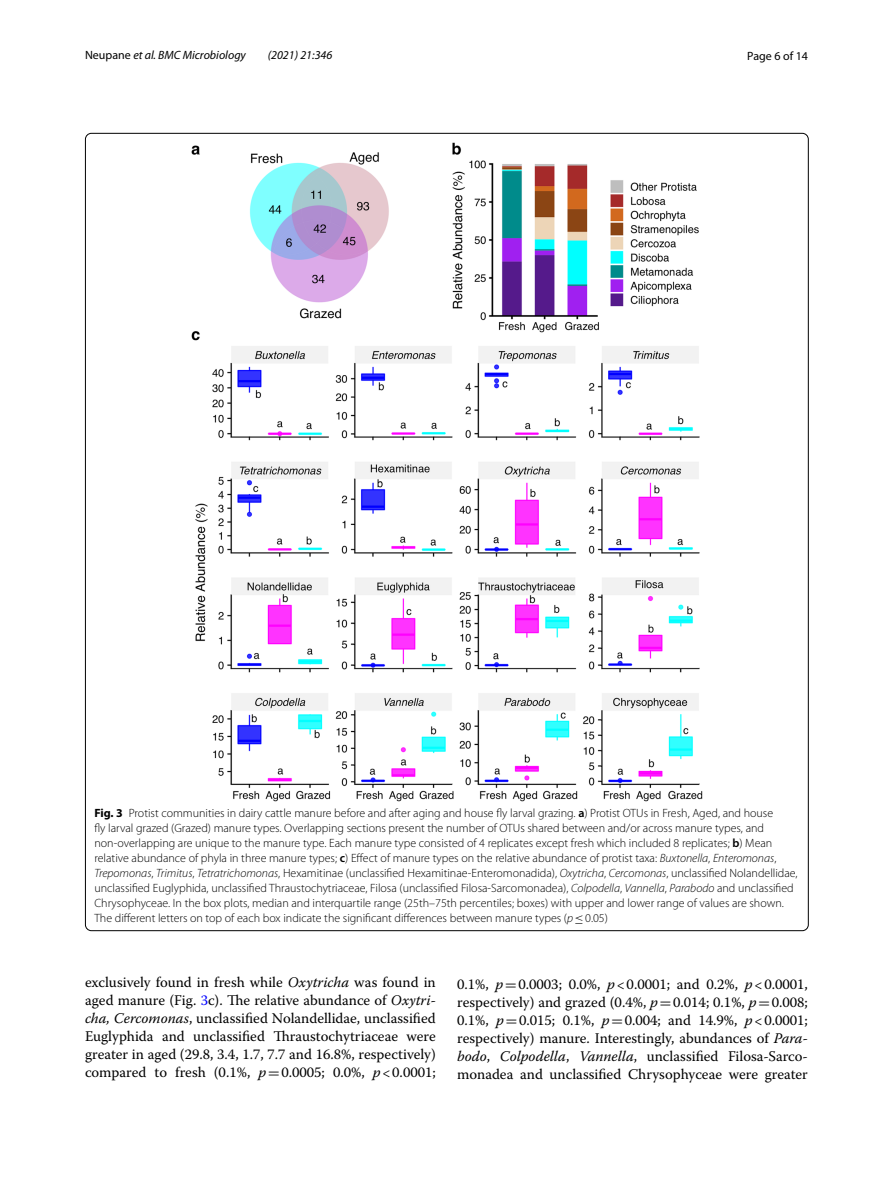
<style>
.page{position:relative;width:893px;height:1187px;background:#fff}
.page>*{position:absolute;margin:0;border:0;box-sizing:border-box;transform-origin:0 0}
.t1{font:14.7px/18px "Warnock Pro";color:#000;text-align:justify}
.t2{font:300 12px/15px "Myriad Pro";color:#000}
.t3{font:italic 12px "Myriad Pro";color:#000}
.t4{font:12px "Myriad Pro";color:#000}
.s1{font-style:normal}
.s2{font-weight:700}
.s3{font-weight:600}
.s4{font-style:italic}
.s5{font-family:"MTSY";font-weight:400}
.s6{color:#00f}
.s7{font-family:"MTSY"}
</style>
<div class="page">
<img style="left:192px;top:142px;width:510px;height:659px">
<p class="t3" style="left:85px;top:48px;width:162px"><span class="s1">Neupane</span> et al. BMC Microbiology</p>
<p class="t3" style="left:268px;top:48px;width:66px">(2021) 21:346</p>
<p class="t4" style="left:747px;top:48px;width:62px">Page 6 of 14</p>
<p class="t2" style="left:94px;top:805px;width:705px"><span class="s2">Fig. 3</span> Protist communities in dairy cattle manure before and after aging and house fly larval grazing. <span class="s3">a</span>) Protist OTUs in Fresh, Aged, and house<br>fly larval grazed (Grazed) manure types. Overlapping sections present the number of OTUs shared between and/or across manure types, and non-overlapping are unique to the manure type. Each manure type consisted of 4 replicates except fresh which included 8 replicates; <span class="s3">b</span>) Mean relative abundance of phyla in three manure types; <span class="s3">c</span>) Effect of manure types on the relative abundance of protist taxa: <span class="s4">Buxtonella</span>, <span class="s4">Enteromonas</span>, <span class="s4">Trepomonas</span>, <span class="s4">Trimitus</span>, <span class="s4">Tetratrichomonas</span>, Hexamitinae (unclassified Hexamitinae-Enteromonadida), <span class="s4">Oxytricha</span>, <span class="s4">Cercomonas</span>, unclassified Nolandellidae, unclassified Euglyphida, unclassified Thraustochytriaceae, Filosa (unclassified Filosa-Sarcomonadea), <span class="s4">Colpodella</span>, <span class="s4">Vannella</span>, <span class="s4">Parabodo</span> and unclassified Chrysophyceae. In the box plots, median and interquartile range (25th–75th percentiles; boxes) with upper and lower range of values are shown.<br>The different letters on top of each box indicate the significant differences between manure types (<span class="s4">p</span><span class="s5">≤</span>0.05)</p>
<p class="t1" style="left:85px;top:972px;width:352px">exclusively found in fresh while <span class="s4">Oxytricha</span> was found in aged manure (Fig. <span class="s6">3</span>c). The relative abundance of <span class="s4">Oxytri&shy;cha, Cercomonas</span>, unclassified Nolandellidae, unclassified Euglyphida and unclassified Thraustochytriaceae were greater in aged (29.8, 3.4, 1.7, 7.7 and 16.8%, respectively) compared to fresh (0.1%, <span class="s4">p</span><span class="s7">=</span>0.0005; 0.0%, <span class="s4">p</span>&lt;0.0001;</p>
<p class="t1" style="left:457px;top:974px;width:352px">0.1%, <span class="s4">p</span><span class="s7">=</span>0.0003; 0.0%, <span class="s4">p</span>&lt;0.0001; and 0.2%, <span class="s4">p</span>&lt;0.0001, respectively) and grazed (0.4%, <span class="s4">p</span><span class="s7">=</span>0.014; 0.1%, <span class="s4">p</span><span class="s7">=</span>0.008; 0.1%, <span class="s4">p</span><span class="s7">=</span>0.015; 0.1%, <span class="s4">p</span><span class="s7">=</span>0.004; and 14.9%, <span class="s4">p</span>&lt;0.0001; respectively) manure. Interestingly, abundances of <span class="s4">Para&shy;bodo</span>, <span class="s4">Colpodella</span>, <span class="s4">Vannella</span>, unclassified Filosa-Sarco&shy;monadea and unclassified Chrysophyceae were greater</p>
</div>
